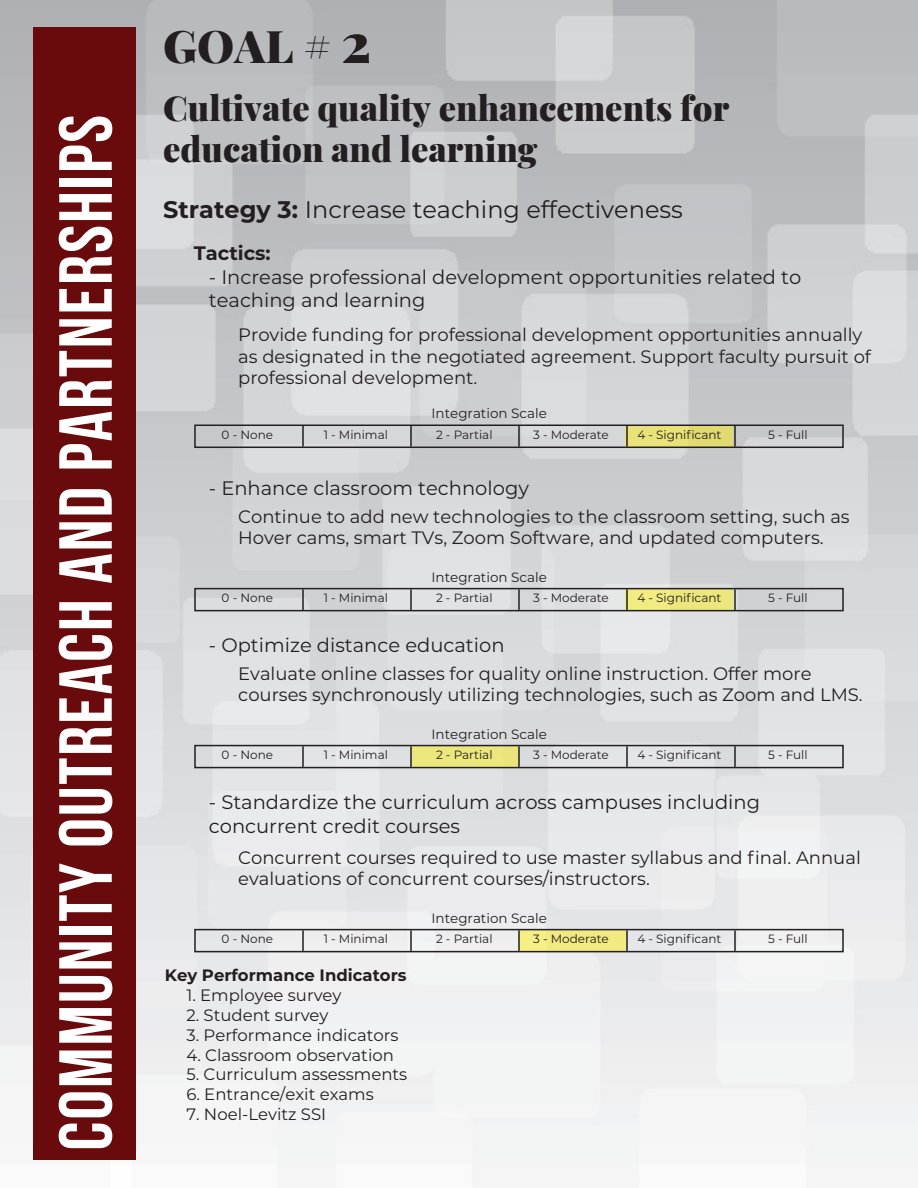
<style>
.page{position:relative;width:918px;height:1188px;background:#fff}
.page>*{position:absolute;margin:0;border:0;box-sizing:border-box;transform-origin:0 0}
.t1{font:75px "Bebas Neue";letter-spacing:.025em;color:#fff}
.t2{font:900 45px "Playfair Display";color:#231f20}
.t3{font:900 34.5px/41.4px "Playfair Display";color:#231f20}
.t4{font:24px "Montserrat";color:#231f20}
.t5{font:19.5px/23.4px "Montserrat";color:#231f20}
.t6{font:700 19.5px "Montserrat";color:#231f20}
.t7{font:18px/21.6px "Montserrat";color:#231f20}
.t8{font:16.5px "Montserrat";color:#231f20}
.t9{font:700 16.5px "Montserrat";color:#231f20}
.t10{font:13.5px "Montserrat";color:#231f20}
.t11{font:12px "Montserrat";color:#231f20}
.s1{font-size:54px}
.s2{font-weight:700}
</style>
<div class="page">
<img style="left:0;top:0;width:918px;height:1185px">
<div style="left:33px;top:27px;width:102px;height:1132px;background:#690a0c"></div>
<div style="left:626px;top:425px;width:107px;height:23px;background:#e8e278"></div>
<hr style="left:302px;top:426px;width:2px;height:21px;background:#231f20">
<hr style="left:410px;top:426px;width:2px;height:21px;background:#231f20">
<hr style="left:518px;top:426px;width:2px;height:21px;background:#231f20">
<hr style="left:626px;top:426px;width:2px;height:21px;background:#231f20">
<hr style="left:734px;top:426px;width:2px;height:21px;background:#231f20">
<div style="left:194px;top:425px;width:650px;height:23px;border:2px solid #231f20"></div>
<div style="left:626px;top:589px;width:107px;height:22px;background:#ece67c"></div>
<hr style="left:302px;top:589px;width:2px;height:21px;background:#231f20">
<hr style="left:410px;top:589px;width:2px;height:21px;background:#231f20">
<hr style="left:518px;top:589px;width:2px;height:21px;background:#231f20">
<hr style="left:626px;top:589px;width:2px;height:21px;background:#231f20">
<hr style="left:734px;top:589px;width:2px;height:21px;background:#231f20">
<div style="left:194px;top:588px;width:650px;height:23px;border:2px solid #231f20"></div>
<div style="left:411px;top:745px;width:108px;height:23px;background:#ece77c"></div>
<hr style="left:302px;top:746px;width:2px;height:21px;background:#231f20">
<hr style="left:410px;top:746px;width:2px;height:21px;background:#231f20">
<hr style="left:518px;top:746px;width:2px;height:21px;background:#231f20">
<hr style="left:626px;top:746px;width:2px;height:21px;background:#231f20">
<hr style="left:734px;top:746px;width:2px;height:21px;background:#231f20">
<div style="left:194px;top:745px;width:650px;height:23px;border:2px solid #231f20"></div>
<div style="left:519px;top:930px;width:107px;height:22px;background:#f1eb81"></div>
<hr style="left:302px;top:930px;width:2px;height:21px;background:#231f20">
<hr style="left:410px;top:930px;width:2px;height:21px;background:#231f20">
<hr style="left:518px;top:930px;width:2px;height:21px;background:#231f20">
<hr style="left:626px;top:930px;width:2px;height:21px;background:#231f20">
<hr style="left:734px;top:930px;width:2px;height:21px;background:#231f20">
<div style="left:194px;top:929px;width:650px;height:23px;border:2px solid #231f20"></div>
<h1 class="t1" style="left:45px;top:1150px;width:1037px;rotate:-90deg">Community OutreACH AND PARTNERSHIPS</h1>
<h2 class="t2" style="left:163px;top:11px;width:209px">GOAL # <span class="s1">2</span></h2>
<h3 class="t3" style="left:163px;top:84px;width:568px">Cultivate quality enhancements for education and learning</h3>
<h3 class="t4" style="left:163px;top:193px;width:521px"><span class="s2">Strategy 3:</span> Increase teaching effectiveness</h3>
<p class="t6" style="left:194px;top:239px;width:78px">Tactics:</p>
<p class="t5" style="left:209px;top:264px;width:594px">- Increase professional development opportunities related to teaching and learning</p>
<p class="t7" style="left:238px;top:323px;width:634px">Provide funding for professional development opportunities annually as designated in the negotiated agreement. Support faculty pursuit of professional development.</p>
<p class="t10" style="left:431px;top:404px;width:117px">Integration Scale</p>
<p class="t11" style="left:222px;top:426px;width:53px">0 - None</p>
<p class="t11" style="left:324px;top:426px;width:66px">1 - Minimal</p>
<p class="t11" style="left:436px;top:426px;width:58px">2 - Partial</p>
<p class="t11" style="left:533px;top:426px;width:77px">3 - Moderate</p>
<p class="t11" style="left:637px;top:426px;width:86px">4 - Significant</p>
<p class="t11" style="left:768px;top:426px;width:41px">5 - Full</p>
<p class="t5" style="left:209px;top:476px;width:322px">- Enhance classroom technology</p>
<p class="t7" style="left:238px;top:505px;width:613px">Continue to add new technologies to the classroom setting, such as<br>Hover cams, smart TVs, Zoom Software, and updated computers.</p>
<p class="t10" style="left:431px;top:568px;width:117px">Integration Scale</p>
<p class="t11" style="left:222px;top:589px;width:53px">0 - None</p>
<p class="t11" style="left:324px;top:589px;width:66px">1 - Minimal</p>
<p class="t11" style="left:436px;top:589px;width:58px">2 - Partial</p>
<p class="t11" style="left:533px;top:589px;width:77px">3 - Moderate</p>
<p class="t11" style="left:637px;top:589px;width:86px">4 - Significant</p>
<p class="t11" style="left:768px;top:589px;width:41px">5 - Full</p>
<p class="t5" style="left:209px;top:633px;width:297px">- Optimize distance education</p>
<p class="t7" style="left:238px;top:662px;width:626px">Evaluate online classes for quality online instruction. Offer more courses synchronously utilizing technologies, such as Zoom and LMS.</p>
<p class="t10" style="left:431px;top:724px;width:117px">Integration Scale</p>
<p class="t11" style="left:222px;top:746px;width:53px">0 - None</p>
<p class="t11" style="left:324px;top:746px;width:66px">1 - Minimal</p>
<p class="t11" style="left:436px;top:746px;width:58px">2 - Partial</p>
<p class="t11" style="left:533px;top:746px;width:77px">3 - Moderate</p>
<p class="t11" style="left:637px;top:746px;width:86px">4 - Significant</p>
<p class="t11" style="left:768px;top:746px;width:41px">5 - Full</p>
<p class="t5" style="left:209px;top:790px;width:553px">- Standardize the curriculum across campuses including concurrent credit courses</p>
<p class="t7" style="left:238px;top:846px;width:624px">Concurrent courses required to use master syllabus and final. Annual evaluations of concurrent courses/instructors.</p>
<p class="t10" style="left:431px;top:909px;width:117px">Integration Scale</p>
<p class="t11" style="left:222px;top:930px;width:53px">0 - None</p>
<p class="t11" style="left:324px;top:930px;width:66px">1 - Minimal</p>
<p class="t11" style="left:436px;top:930px;width:58px">2 - Partial</p>
<p class="t11" style="left:533px;top:930px;width:77px">3 - Moderate</p>
<p class="t11" style="left:637px;top:930px;width:86px">4 - Significant</p>
<p class="t11" style="left:768px;top:930px;width:41px">5 - Full</p>
<p class="t9" style="left:165px;top:964px;width:243px">Key Performance Indicators</p>
<p class="t8" style="left:186px;top:984px;width:157px">1. Employee survey</p>
<p class="t8" style="left:186px;top:1004px;width:144px">2. Student survey</p>
<p class="t8" style="left:186px;top:1024px;width:214px">3. Performance indicators</p>
<p class="t8" style="left:186px;top:1043px;width:209px">4. Classroom observation</p>
<p class="t8" style="left:186px;top:1063px;width:222px">5. Curriculum assessments</p>
<p class="t8" style="left:186px;top:1083px;width:189px">6. Entrance/exit exams</p>
<p class="t8" style="left:186px;top:1103px;width:141px">7. Noel-Levitz SSI</p>
</div>
